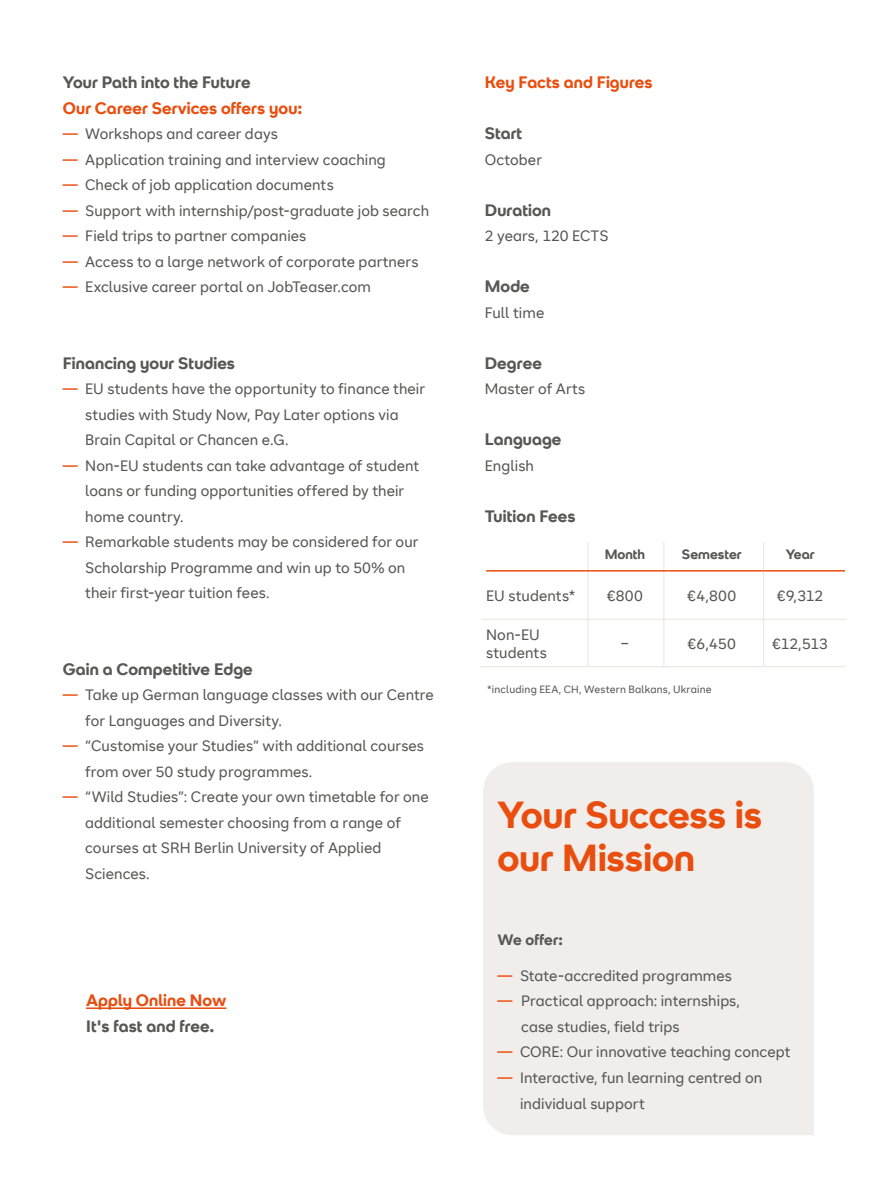
<style>
.page{position:relative;width:893px;height:1188px;background:#fff}
.page>*{position:absolute;margin:0;border:0;box-sizing:border-box;transform-origin:0 0}
.t1{font:700 37.5px/43.5px "SRH Headline";color:#e94e0f}
.t2{font:700 16.5px "SRH Headline";letter-spacing:.005em;color:#575756}
.t3{font:700 16.5px "SRH Headline";letter-spacing:.005em;color:#e94e0f}
.t4{font:700 16.5px "SRH Headline";letter-spacing:.005em;color:#e74e12}
.t5{font:15px/25.5px "SRH Text";letter-spacing:.005em;color:#575756}
.t6{font:700 15px "SRH Headline";letter-spacing:.005em;color:#575756}
.t7{font:700 13.5px "SRH Headline";color:#575756}
.t8{font:13.5px "SRH Text";color:#575756}
.t9{font:10.5px "SRH Text";letter-spacing:.02em;color:#575756}
.s1{color:#e94e0f}
</style>
<div class="page">
<hr style="left:481px;top:619px;width:365px;height:1px;background:#e9e4e0">
<hr style="left:481px;top:666px;width:365px;height:1px;background:#e9e4e0">
<hr style="left:588px;top:542px;width:1px;height:124px;background:#e9e4e0">
<hr style="left:663px;top:542px;width:1px;height:124px;background:#e9e4e0">
<hr style="left:763px;top:542px;width:1px;height:124px;background:#e9e4e0">
<hr style="left:486px;top:570px;width:104px;height:2px;background:#e94e0f">
<hr style="left:590px;top:570px;width:78px;height:2px;background:#e94e0f">
<hr style="left:668px;top:570px;width:96px;height:2px;background:#e94e0f">
<hr style="left:764px;top:570px;width:81px;height:2px;background:#e94e0f">
<div style="left:483px;top:762px;width:331px;height:373px;background:#f0edeb"></div>
<hr style="left:86px;top:1007px;width:140px;height:2px;background:#e74e12">
<p class="t2" style="left:63px;top:73px;width:189px">Your Path into the Future</p>
<p class="t3" style="left:63px;top:98px;width:241px">Our Career Services offers you:</p>
<p class="t5" style="left:63px;top:121px;width:217px"><span class="s1">—</span> Workshops and career days</p>
<p class="t5" style="left:63px;top:147px;width:325px"><span class="s1">—</span> Application training and interview coaching</p>
<p class="t5" style="left:63px;top:172px;width:273px"><span class="s1">—</span> Check of job application documents</p>
<p class="t5" style="left:63px;top:198px;width:368px"><span class="s1">—</span> Support with internship/post-graduate job search</p>
<p class="t5" style="left:63px;top:223px;width:245px"><span class="s1">—</span> Field trips to partner companies</p>
<p class="t5" style="left:63px;top:249px;width:357px"><span class="s1">—</span> Access to a large network of corporate partners</p>
<p class="t5" style="left:63px;top:274px;width:310px"><span class="s1">—</span> Exclusive career portal on JobTeaser.com</p>
<p class="t2" style="left:63px;top:353px;width:174px">Financing your Studies</p>
<p class="t5" style="left:85px;top:376px;width:341px;text-indent:-22px"><span class="s1">—</span> EU students have the opportunity to finance their studies with Study Now, Pay Later options via<br>Brain Capital or Chancen e.G.</p>
<p class="t5" style="left:85px;top:453px;width:336px;text-indent:-22px"><span class="s1">—</span> Non-EU students can take advantage of student loans or funding opportunities offered by their home country.</p>
<p class="t5" style="left:85px;top:529px;width:335px;text-indent:-22px"><span class="s1">—</span> Remarkable students may be considered for our<br>Scholarship Programme and win up to 50% on their first-year tuition fees.</p>
<p class="t2" style="left:63px;top:659px;width:192px">Gain a Competitive Edge</p>
<p class="t5" style="left:85px;top:682px;width:350px;text-indent:-22px"><span class="s1">—</span> Take up German language classes with our Centre for Languages and Diversity.</p>
<p class="t5" style="left:85px;top:733px;width:340px;text-indent:-22px"><span class="s1">—</span> “Customise your Studies” with additional courses from over 50 study programmes.</p>
<p class="t5" style="left:85px;top:784px;width:345px;text-indent:-22px"><span class="s1">—</span> “Wild Studies”: Create your own timetable for one additional semester choosing from a range of courses at SRH Berlin University of Applied Sciences.</p>
<p class="t4" style="left:86px;top:991px;width:142px">Apply Online Now</p>
<p class="t2" style="left:86px;top:1017px;width:130px">It's fast and free.</p>
<p class="t3" style="left:485px;top:73px;width:169px">Key Facts and Figures</p>
<p class="t2" style="left:485px;top:124px;width:39px">Start</p>
<p class="t5" style="left:485px;top:147px;width:59px">October</p>
<p class="t2" style="left:485px;top:200px;width:68px">Duration</p>
<p class="t5" style="left:485px;top:223px;width:125px">2 years, 120 ECTS</p>
<p class="t2" style="left:485px;top:277px;width:47px">Mode</p>
<p class="t5" style="left:485px;top:300px;width:61px">Full time</p>
<p class="t2" style="left:485px;top:353px;width:59px">Degree</p>
<p class="t5" style="left:485px;top:376px;width:102px">Master of Arts</p>
<p class="t2" style="left:485px;top:430px;width:78px">Language</p>
<p class="t5" style="left:485px;top:453px;width:51px">English</p>
<p class="t2" style="left:485px;top:506px;width:92px">Tuition Fees</p>
<p class="t7" style="left:605px;top:546px;width:42px">Month</p>
<p class="t7" style="left:682px;top:546px;width:61px">Semester</p>
<p class="t7" style="left:786px;top:546px;width:30px">Year</p>
<p class="t5" style="left:486px;top:583px;width:91px">EU students*</p>
<p class="t5" style="left:607px;top:583px;width:38px">€800</p>
<p class="t5" style="left:687px;top:583px;width:50px">€4,800</p>
<p class="t5" style="left:777px;top:583px;width:48px">€9,312</p>
<p class="t5" style="left:486px;top:626px;width:62px;line-height:18px">Non-EU students</p>
<p class="t8" style="left:621px;top:636px;width:8px">–</p>
<p class="t5" style="left:688px;top:631px;width:50px">€6,450</p>
<p class="t5" style="left:772px;top:631px;width:57px">€12,513</p>
<p class="t9" style="left:487px;top:683px;width:226px">*including EEA, CH, Western Balkans, Ukraine</p>
<h1 class="t1" style="left:497px;top:793px;width:266px">Your Success is our Mission</h1>
<p class="t6" style="left:497px;top:931px;width:67px">We offer:</p>
<p class="t5" style="left:497px;top:963px;width:236px"><span class="s1">—</span> State-accredited programmes</p>
<p class="t5" style="left:521px;top:989px;width:220px;text-indent:-24px"><span class="s1">—</span> Practical approach: internships, case studies, field trips</p>
<p class="t5" style="left:497px;top:1040px;width:295px"><span class="s1">—</span> CORE: Our innovative teaching concept</p>
<p class="t5" style="left:520px;top:1065px;width:244px;text-indent:-22px"><span class="s1">—</span> Interactive, fun learning centred on individual support</p>
</div>
